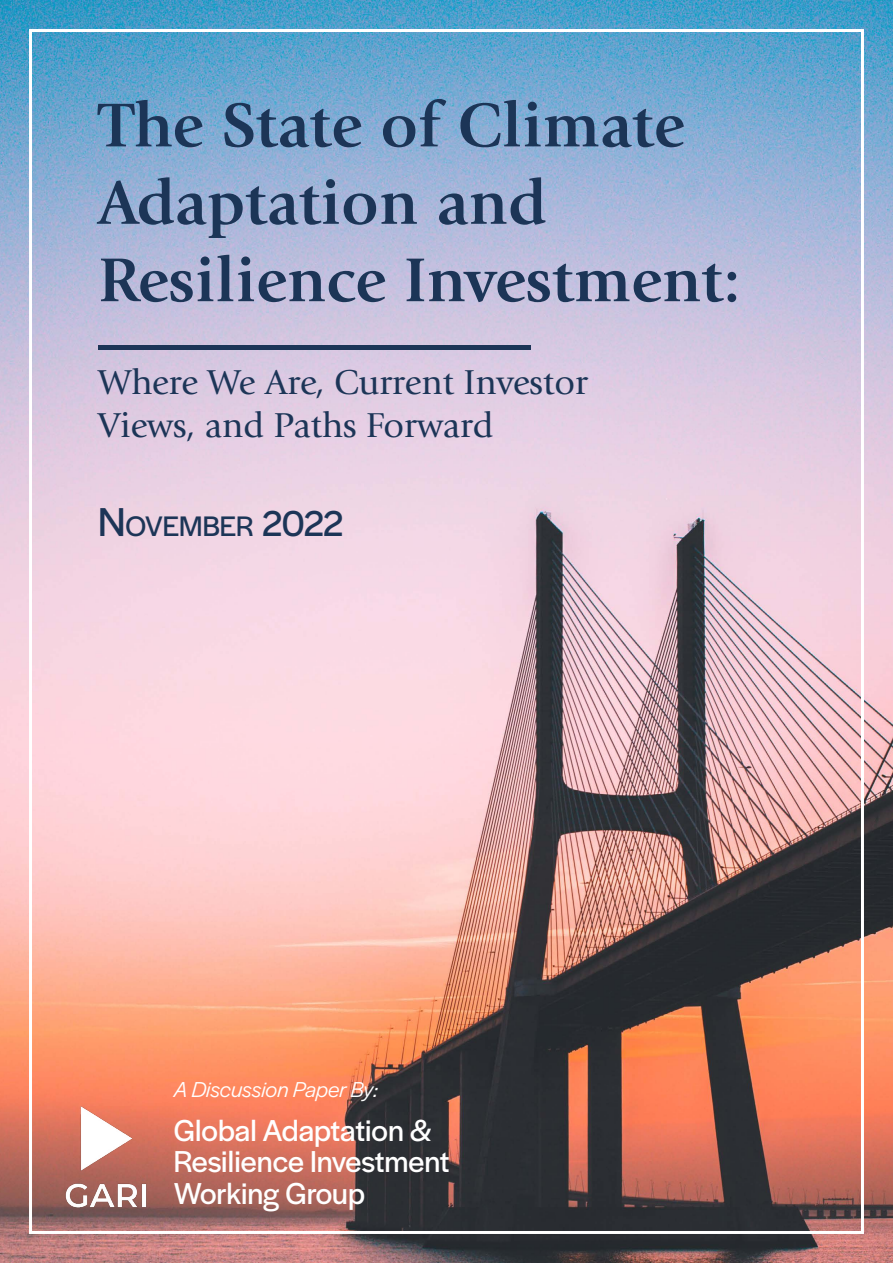
<style>
.page{position:relative;width:893px;height:1263px;background:#fff}
.page>*{position:absolute;margin:0;border:0;box-sizing:border-box;transform-origin:0 0}
.t1{font:700 64.5px/77.4px "Giovanni Std";color:#1c3557}
.t2{font:36px/43.2px "Giovanni Std";color:#1c3557}
.t3{font:31.5px/31.5px "Halyard Display VF";color:#fff}
.t4{font:29.4px "Halyard Display VF";color:#1c3557}
.t5{font:italic 22.5px "Halyard Display";color:#fff}
.s1{font-size:42px}
.s2{font-size:37.5px}
</style>
<div class="page">
<img style="left:0;top:0;width:893px;height:1263px">
<hr style="left:98px;top:345px;width:432px;height:4px;background:#1c3557">
<img style="left:65px;top:1107px;width:109px;height:105px">
<p class="t1" style="left:98px;top:87px;width:644px">The State of Climate<br>Adaptation and<br>Resilience Investment:</p>
<p class="t2" style="left:98px;top:361px;width:491px">Where We Are, Current Investor<br>Views, and Paths Forward</p>
<p class="t4" style="left:98px;top:505px;width:246px"><span class="s1">N</span>OVEMBER <span class="s2">2022</span></p>
<p class="t5" style="left:174px;top:1074px;width:206px">A Discussion Paper By:</p>
<p class="t3" style="left:174px;top:1113px;width:277px">Global Adaptation &amp;<br>Resilience Investment<br>Working Group</p>
</div>
